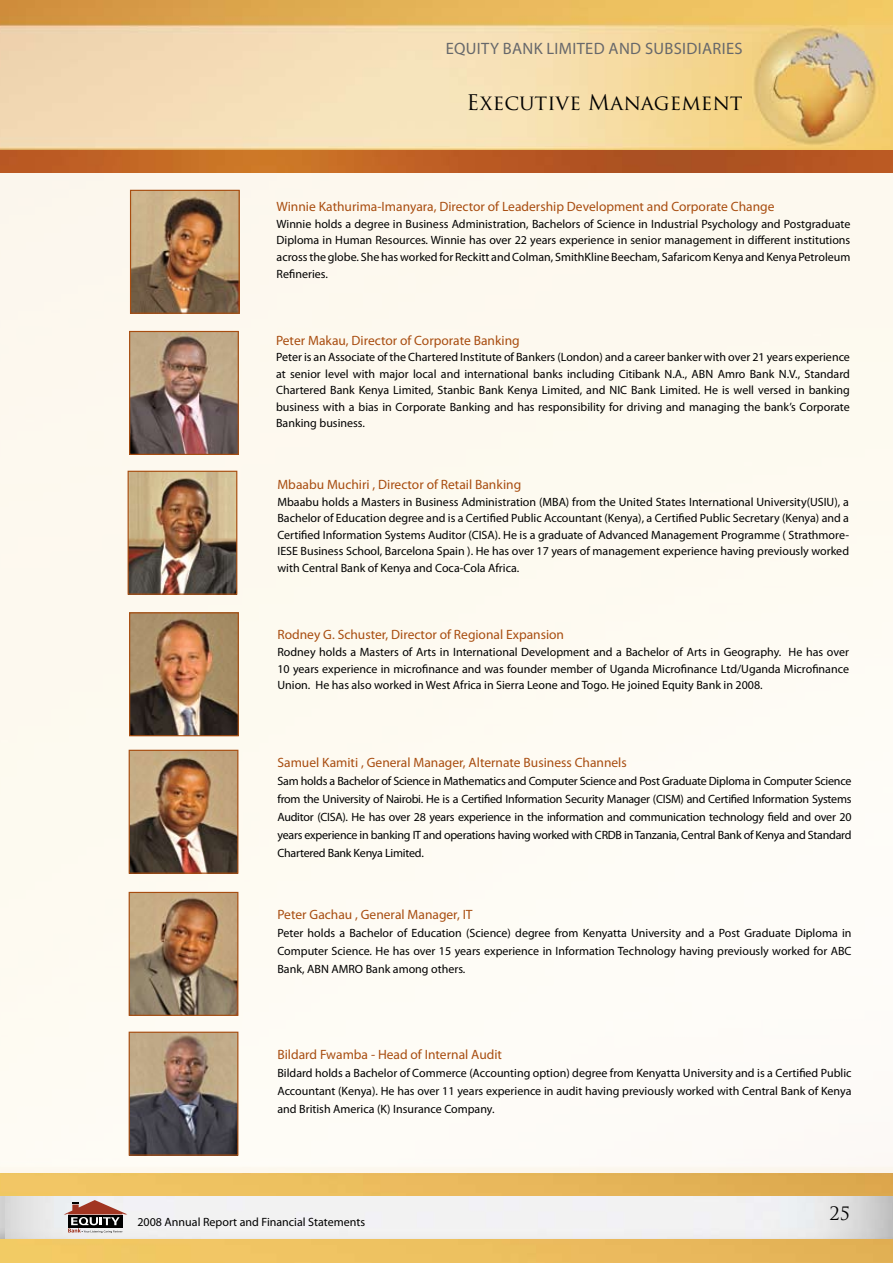
<style>
.page{position:relative;width:893px;height:1263px;background:#fff}
.page>*{position:absolute;margin:0;border:0;box-sizing:border-box;transform-origin:0 0}
.t1{font:21px "Trajan Pro";color:#000}
.t2{font:18px "Trajan Pro";color:#000}
.t3{font:16.5px "Myriad Pro";letter-spacing:.02em;color:#67686b}
.t4{font:13.5px "Myriad Pro";color:#a84d10}
.t5{font:12px/16.5px "Myriad Pro";color:#000;text-align:justify}
</style>
<div class="page">
<img style="left:0;top:0;width:893px;height:1263px">
<img style="left:0;top:1196px;width:893px;height:43px">
<div style="left:0;top:173px;width:893px;height:1000px;background:#fefaf1"></div>
<img style="left:0;top:150px;width:893px;height:22px">
<svg style="left:64px;top:1200px;width:63px;height:33px"></svg>
<img style="left:132px;top:192px;width:106px;height:120px">
<div style="left:130px;top:190px;width:110px;height:124px;border:1px solid #a84d10"></div>
<img style="left:130px;top:473px;width:105px;height:120px">
<div style="left:128px;top:471px;width:109px;height:124px;border:1px solid #a84d10"></div>
<img style="left:131px;top:333px;width:106px;height:120px">
<div style="left:129px;top:331px;width:110px;height:124px;border:1px solid #a84d10"></div>
<img style="left:131px;top:614px;width:106px;height:120px">
<div style="left:129px;top:612px;width:110px;height:124px;border:1px solid #a84d10"></div>
<img style="left:131px;top:752px;width:105px;height:120px">
<div style="left:129px;top:750px;width:109px;height:124px;border:1px solid #a84d10"></div>
<img style="left:131px;top:894px;width:105px;height:120px">
<div style="left:129px;top:892px;width:109px;height:124px;border:1px solid #a84d10"></div>
<img style="left:131px;top:1034px;width:105px;height:120px">
<div style="left:129px;top:1032px;width:109px;height:124px;border:1px solid #a84d10"></div>
<h3 class="t3" style="left:446px;top:38px;width:289px">Equity Bank Limited and Subsidiaries</h3>
<h1 class="t1" style="left:466px;top:89px;width:278px">Executive Management</h1>
<p class="t4" style="left:277px;top:199px;width:499px">Winnie Kathurima-I manyara, Director of Leadership Development and Corporate Change</p>
<p class="t5" style="left:277px;top:216px;width:575px">Winnie holds a degree in Business Administration, Bachelors of Science in I ndustrial Psychology and Postgraduate Diploma in Human Resources. Winnie has over 22 years experience in senior management in different institutions across the globe. She has worked for Reckitt and Colman, SmithKline Beecham, Safaricom Kenya and Kenya Petroleum Refineries.</p>
<p class="t4" style="left:276px;top:332px;width:245px">Peter Makau, Director of Corporate Banking</p>
<p class="t5" style="left:276px;top:349px;width:575px">Peter is an Associate of the Chartered I nstitute of Bankers (London) and a career banker with over 21 years experience at senior level with major local and international banks including Citibank N.A., ABN Amro Bank N.V., Standard Chartered Bank Kenya Limited, Stanbic Bank Kenya Limited, and NIC Bank Limited. He is well versed in banking business with a bias in Corporate Banking and has responsibility for driving and managing the bank’s Corporate Banking business.</p>
<p class="t4" style="left:277px;top:476px;width:245px">Mbaabu Muchiri , Director of Retail Banking</p>
<p class="t5" style="left:277px;top:493px;width:573px">Mbaabu holds a Masters in Business Administration (MBA) from the United States I nternational University(USIU), a Bachelor of Education degree and is a Certified Public Accountant (Kenya), a Certified Public Secretary (Kenya) and a Certified I nformation Systems Auditor (CISA). He is a graduate of Advanced Management Programme ( Strathmore-IESE Business School, Barcelona Spain ). He has over 17 years of management experience having previously worked with Central Bank of Kenya and Coca-Cola Africa.</p>
<p class="t4" style="left:277px;top:627px;width:288px">Rodney G. Schuster, Director of Regional Expansion</p>
<p class="t5" style="left:277px;top:643px;width:573px">Rodney holds a Masters of Arts in I nternational Development and a Bachelor of Arts in Geography. He has over 10 years experience in microfinance and was founder member of Uganda Microfinance Ltd/Uganda Microfinance Union. He has also worked in West Africa in Sierra Leone and Togo. He joined Equity Bank in 2008.</p>
<p class="t4" style="left:277px;top:754px;width:351px">Samuel Kamiti , General Manager, Alternate Business Channels</p>
<p class="t5" style="left:277px;top:772px;width:576px;line-height:18px">Sam holds a Bachelor of Science in Mathematics and Computer Science and Post Graduate Diploma in Computer Science from the University of Nairobi. He is a Certified I nformation Security Manager (CISM) and Certified I nformation Systems Auditor (CISA). He has over 28 years experience in the information and communication technology field and over 20 years experience in banking IT and operations having worked with CRDB in Tanzania, Central Bank of Kenya and Standard Chartered Bank Kenya Limited.</p>
<p class="t4" style="left:277px;top:906px;width:191px">Peter Gachau , General Manager, IT</p>
<p class="t5" style="left:277px;top:923px;width:576px;line-height:18px">Peter holds a Bachelor of Education (Science) degree from Kenyatta University and a Post Graduate Diploma in Computer Science. He has over 15 years experience in I nformation Technology having previously worked for ABC Bank, ABN AMRO Bank among others.</p>
<p class="t4" style="left:277px;top:1046px;width:226px">Bildard Fwamba - Head of I nternal Audit</p>
<p class="t5" style="left:277px;top:1064px;width:576px;line-height:18px">Bildard holds a Bachelor of Commerce (Accounting option) degree from Kenyatta University and is a Certified Public Accountant (Kenya). He has over 11 years experience in audit having previously worked with Central Bank of Kenya and British America (K) I nsurance Company.</p>
<p class="t5" style="left:137px;top:1214px;width:229px">2008 Annual Report and Financial Statements</p>
<h2 class="t2" style="left:829px;top:1202px;width:22px">25</h2>
</div>
